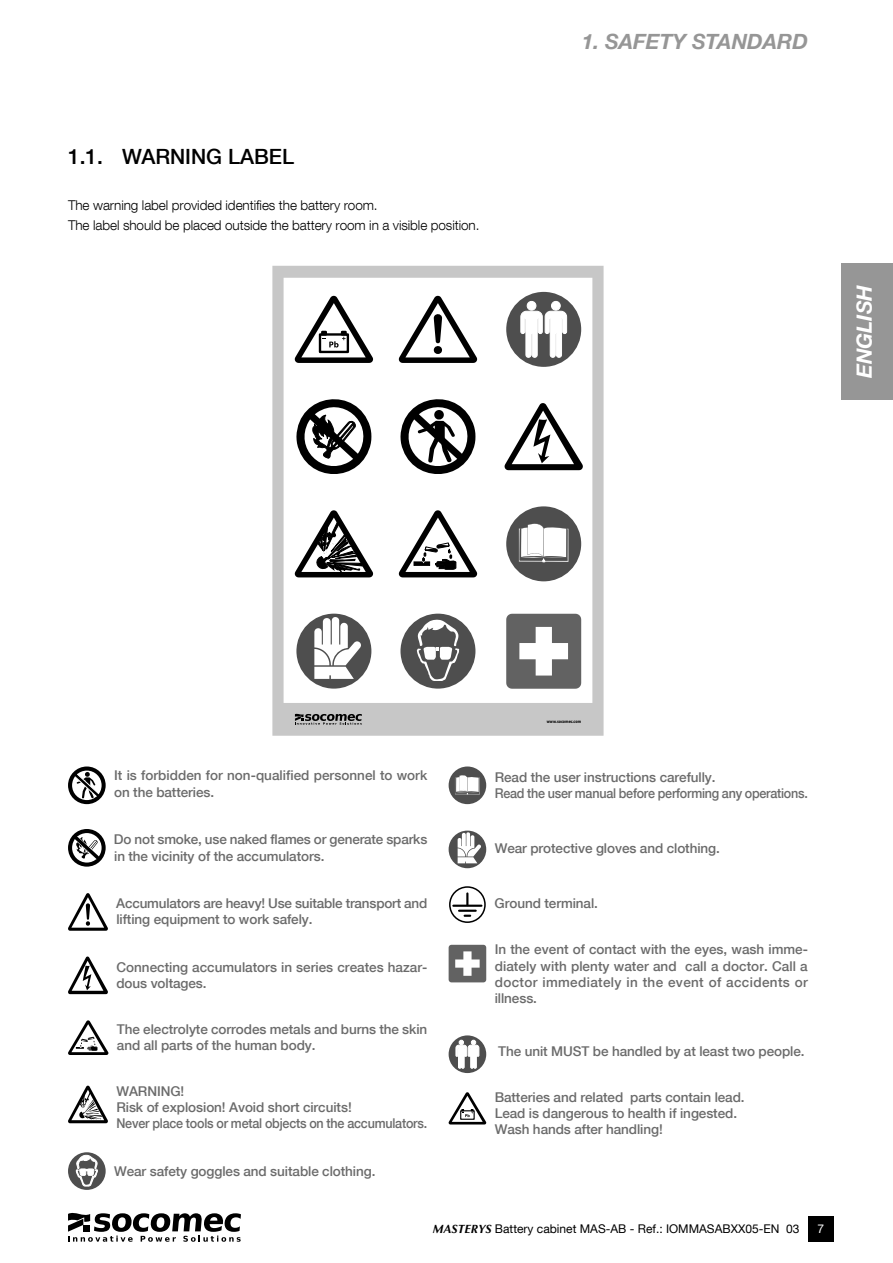
<style>
.page{position:relative;width:893px;height:1263px;background:#fff}
.page>*{position:absolute;margin:0;border:0;box-sizing:border-box;transform-origin:0 0}
.t1{font:italic 700 21px "Helvetica Neue LT Com";color:#969696}
.t2{font:500 21px "Helvetica Neue LT Com";color:#000}
.t3{font:italic 700 21px "Helvetica Neue LT Com";color:#fff}
.t4{font:500 13.5px/16.2px "Helvetica Neue LT Com";letter-spacing:-.005em;color:#6b6b6b}
.t5{font:300 13.5px/20.4px "Helvetica Neue LT Com";letter-spacing:-.005em;color:#000}
.t6{font:12px "Helvetica Neue LT Com";color:#000}
.t7{font:12px "Helvetica Neue LT Com";color:#fff}
.t8{font:700 4.8px "Myriad Pro";color:#000;scale:.85 1}
.s1{font-family:"Optima LT Std";font-weight:700;font-style:italic}
</style>
<div class="page">
<svg style="left:68px;top:1212px;width:173px;height:30px"></svg>
<div style="left:83px;top:1225px;width:7px;height:6px;background:#000"></div>
<div style="left:808px;top:1216px;width:25px;height:26px;background:#000"></div>
<div style="left:842px;top:264px;width:51px;height:136px;background:#969696"></div>
<svg style="left:68px;top:766px;width:38px;height:38px"></svg>
<svg style="left:72px;top:770px;width:30px;height:30px"></svg>
<svg style="left:73px;top:771px;width:28px;height:27px"></svg>
<svg style="left:68px;top:829px;width:38px;height:38px"></svg>
<div style="left:72px;top:833px;width:30px;height:29px;background:#fff;border-radius:50%"></div>
<svg style="left:73px;top:834px;width:28px;height:26px"></svg>
<svg style="left:68px;top:893px;width:40px;height:38px"></svg>
<svg style="left:68px;top:956px;width:40px;height:38px"></svg>
<svg style="left:68px;top:1020px;width:40px;height:35px"></svg>
<svg style="left:68px;top:1086px;width:40px;height:37px"></svg>
<div style="left:68px;top:1152px;width:38px;height:38px;background:#4e4e4e;border-radius:50%"></div>
<svg style="left:75px;top:1154px;width:23px;height:33px"></svg>
<div style="left:449px;top:766px;width:37px;height:38px;background:#4e4e4e;border-radius:50%"></div>
<svg style="left:455px;top:775px;width:25px;height:20px"></svg>
<svg style="left:449px;top:831px;width:37px;height:37px"></svg>
<svg style="left:458px;top:831px;width:24px;height:32px"></svg>
<hr style="left:453px;top:905px;width:28px;height:2px;background:#000">
<svg style="left:459px;top:893px;width:17px;height:24px"></svg>
<div style="left:449px;top:886px;width:37px;height:37px;border:2px solid #000;border-radius:50%"></div>
<svg style="left:449px;top:945px;width:37px;height:37px"></svg>
<svg style="left:449px;top:1035px;width:37px;height:38px"></svg>
<svg style="left:456px;top:1040px;width:23px;height:28px"></svg>
<svg style="left:449px;top:1092px;width:37px;height:32px"></svg>
<svg style="left:272px;top:266px;width:332px;height:470px"></svg>
<div style="left:506px;top:292px;width:75px;height:75px;background:#4e4e4e;border-radius:50%"></div>
<div style="left:527px;top:301px;width:9px;height:9px;background:#fff;border-radius:50%"></div>
<div style="left:527px;top:301px;width:9px;height:9px;border:1px solid #fff;border-radius:50%"></div>
<div style="left:551px;top:301px;width:9px;height:9px;background:#fff;border-radius:50%"></div>
<div style="left:551px;top:301px;width:9px;height:9px;border:1px solid #fff;border-radius:50%"></div>
<svg style="left:521px;top:311px;width:46px;height:47px"></svg>
<svg style="left:295px;top:713px;width:67px;height:12px"></svg>
<h1 class="t2" style="left:68px;top:149px;width:228px">1.1. WARNING LABEL</h1>
<p class="t5" style="left:68px;top:197px;width:413px">The warning label provided identifies the battery room.<br>The label should be placed outside the battery room in a visible position.</p>
<h1 class="t1" style="left:582px;top:34px;width:227px">1. SAFETY STANDARD</h1>
<h1 class="t3" style="left:857px;top:378px;width:94px;rotate:-90deg">ENGLISH</h1>
<p class="t4" style="left:114px;top:769px;width:315px">It is forbidden for non-qualified personnel to work on the batteries.</p>
<p class="t4" style="left:114px;top:833px;width:315px">Do not smoke, use naked flames or generate sparks in the vicinity of the accumulators.</p>
<p class="t4" style="left:116px;top:897px;width:313px">Accumulators are heavy! Use suitable transport and lifting equipment to work safely.</p>
<p class="t4" style="left:116px;top:960px;width:312px">Connecting accumulators in series creates hazar&shy;dous voltages.</p>
<p class="t4" style="left:117px;top:1023px;width:312px">The electrolyte corrodes metals and burns the skin and all parts of the human body.</p>
<p class="t4" style="left:116px;top:1085px;width:312px">WARNING!<br>Risk of explosion! Avoid short circuits!<br>Never place tools or metal objects on the accumulators.</p>
<p class="t4" style="left:114px;top:1165px;width:263px">Wear safety goggles and suitable clothing.</p>
<p class="t8" style="left:547px;top:719px;width:42px">www.socomec.com</p>
<p class="t4" style="left:495px;top:771px;width:315px">Read the user instructions carefully.<br>Read the user manual before performing any operations.</p>
<p class="t4" style="left:495px;top:842px;width:227px">Wear protective gloves and clothing.</p>
<p class="t4" style="left:495px;top:897px;width:105px">Ground terminal.</p>
<p class="t4" style="left:495px;top:943px;width:315px;text-align:justify">In the event of contact with the eyes, wash imme&shy;diately with plenty water and call a doctor. Call a doctor immediately in the event of accidents or illness.</p>
<p class="t4" style="left:498px;top:1045px;width:308px">The unit MUST be handled by at least two people.</p>
<p class="t4" style="left:495px;top:1091px;width:251px">Batteries and related parts contain lead.<br>Lead is dangerous to health if ingested.<br>Wash hands after handling!</p>
<p class="t6" style="left:433px;top:1225px;width:368px"><span class="s1">MASTERYS</span> Battery cabinet MAS-AB - Ref.: IOMMASABXX05-EN 03</p>
<p class="t7" style="left:817px;top:1225px;width:8px">7</p>
</div>
